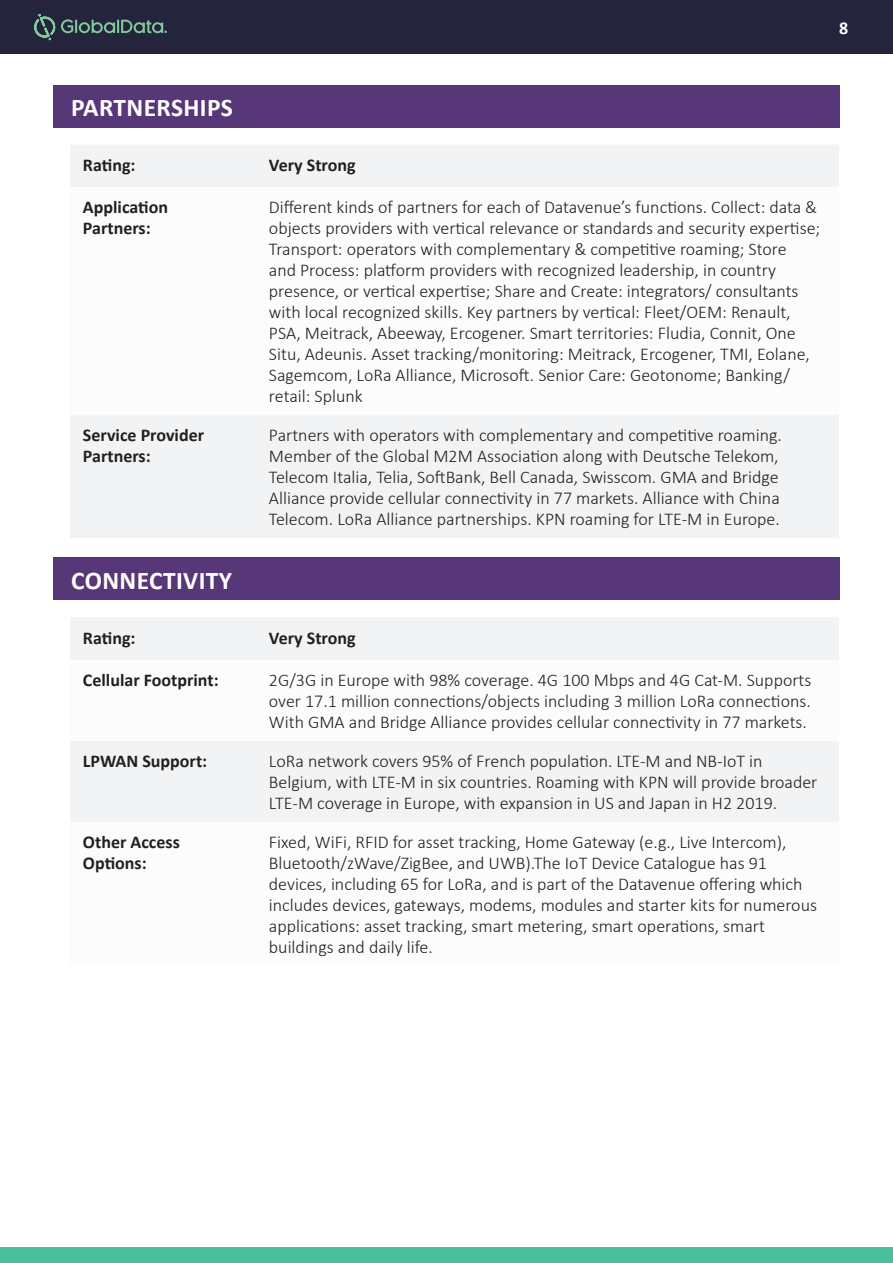
<style>
.page{position:relative;width:893px;height:1263px;background:#fff}
.page>*{position:absolute;margin:0;border:0;box-sizing:border-box;transform-origin:0 0}
.t1{font:700 25.5px "Calibri";letter-spacing:.015em;color:#fff}
.Body{font:300 18px/21px "Calibri";color:#231f20}
.Body-2{font:700 18px/21px "Calibri";color:#231f20}
.t2{font:700 18px "Calibri";color:#fff}
</style>
<div class="page">
<div style="left:0;top:1247px;width:893px;height:16px;background:#4bbf9b"></div>
<div style="left:0;top:0;width:893px;height:54px;background:#24243c"></div>
<svg style="left:34px;top:14px;width:133px;height:26px"></svg>
<div style="left:70px;top:145px;width:769px;height:393px;background:#f2f3f4"></div>
<svg style="left:70px;top:187px;width:769px;height:228px"></svg>
<div style="left:53px;top:85px;width:786px;height:42px;background:#573777"></div>
<div style="left:53px;top:558px;width:786px;height:42px;background:#573777"></div>
<div style="left:70px;top:618px;width:769px;height:42px;background:#f2f3f4"></div>
<div style="left:70px;top:741px;width:769px;height:81px;background:#f2f3f4"></div>
<p class="t2" style="left:839px;top:15px;width:11px">8</p>
<p class="t1" style="left:71px;top:89px;width:163px">PARTNERSHIPS</p>
<p class="Body-2" style="left:83px;top:154px;width:54px">Rating:</p>
<p class="Body-2" style="left:269px;top:154px;width:88px">Very Strong</p>
<p class="Body-2" style="left:83px;top:197px;width:87px">Application<br>Partners:</p>
<p class="Body" style="left:269px;top:197px;width:553px">Different kinds of partners for each of Datavenue’s functions. Collect: data &amp; objects providers with vertical relevance or standards and security expertise; Transport: operators with complementary &amp; competitive roaming; Store<br>and Process: platform providers with recognized leadership, in country presence, or vertical expertise; Share and Create: integrators/ consultants with local recognized skills. Key partners by vertical: Fleet/OEM: Renault, PSA, Meitrack, Abeeway, Ercogener. Smart territories: Fludia, Connit, One Situ, Adeunis. Asset tracking/monitoring: Meitrack, Ercogener, TMI, Eolane, Sagemcom, LoRa Alliance, Microsoft. Senior Care: Geotonome; Banking/ retail: Splunk</p>
<p class="Body-2" style="left:83px;top:425px;width:123px">Service Provider<br>Partners:</p>
<p class="Body" style="left:269px;top:425px;width:514px">Partners with operators with complementary and competitive roaming.<br>Member of the Global M2M Association along with Deutsche Telekom, Telecom Italia, Telia, SoftBank, Bell Canada, Swisscom. GMA and Bridge Alliance provide cellular connectivity in 77 markets. Alliance with China Telecom. LoRa Alliance partnerships. KPN roaming for LTE-M in Europe.</p>
<p class="t1" style="left:71px;top:562px;width:162px">CONNECTIVITY</p>
<p class="Body-2" style="left:83px;top:627px;width:54px">Rating:</p>
<p class="Body-2" style="left:269px;top:627px;width:88px">Very Strong</p>
<p class="Body-2" style="left:83px;top:669px;width:137px">Cellular Footprint:</p>
<p class="Body" style="left:269px;top:669px;width:544px;text-align:justify">2G/3G in Europe with 98% coverage. 4G 100 Mbps and 4G Cat-M. Supports over 17.1 million connections/objects including 3 million LoRa connections.<br>With GMA and Bridge Alliance provides cellular connectivity in 77 markets.</p>
<p class="Body-2" style="left:83px;top:750px;width:126px">LPWAN Support:</p>
<p class="Body" style="left:269px;top:750px;width:550px">LoRa network covers 95% of French population. LTE-M and NB-IoT in<br>Belgium, with LTE-M in six countries. Roaming with KPN will provide broader<br>LTE-M coverage in Europe, with expansion in US and Japan in H2 2019.</p>
<p class="Body-2" style="left:83px;top:831px;width:98px">Other Access<br>Options:</p>
<p class="Body" style="left:269px;top:831px;width:550px">Fixed, WiFi, RFID for asset tracking, Home Gateway (e.g., Live Intercom), Bluetooth/zWave/ZigBee, and UWB).The IoT Device Catalogue has 91 devices, including 65 for LoRa, and is part of the Datavenue offering which includes devices, gateways, modems, modules and starter kits for numerous applications: asset tracking, smart metering, smart operations, smart buildings and daily life.</p>
</div>
